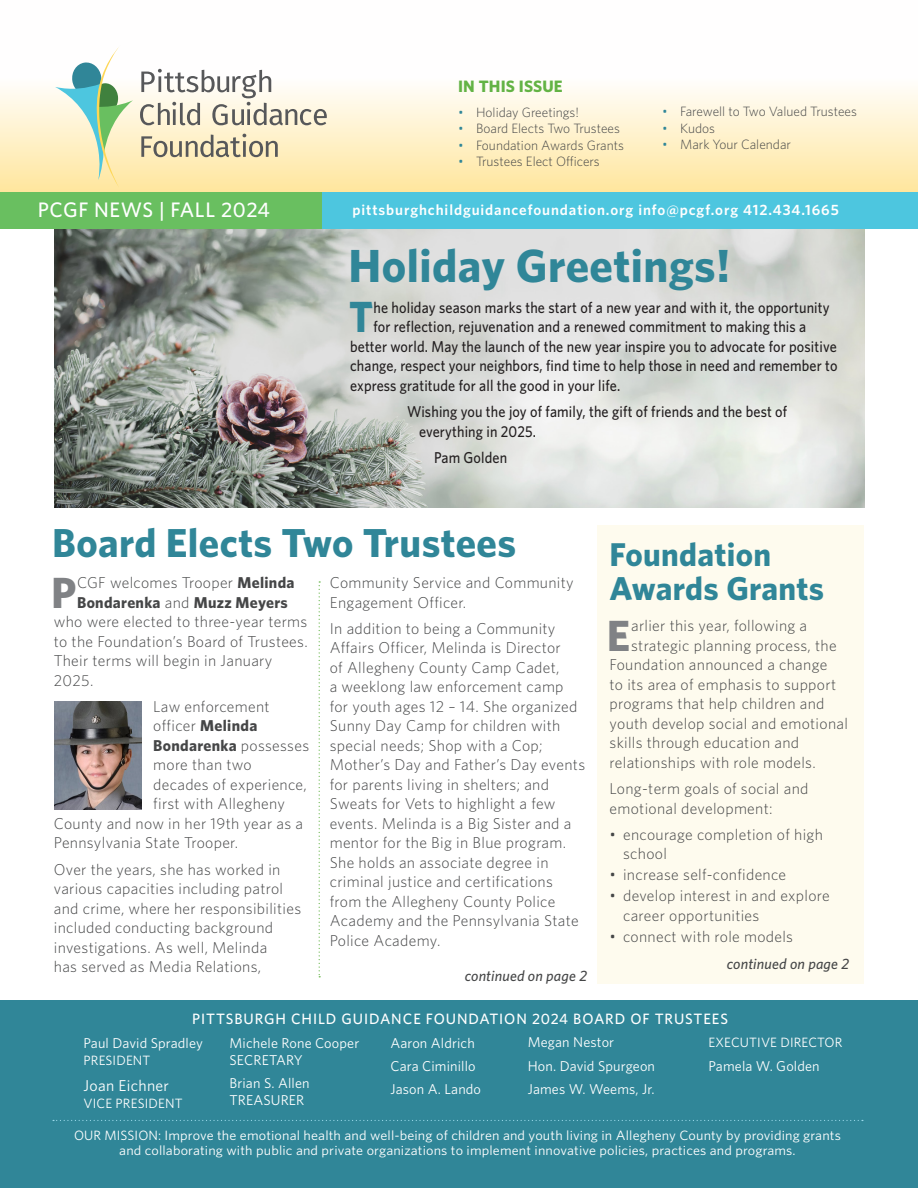
<style>
.page{position:relative;width:918px;height:1188px;background:#fff}
.page>*{position:absolute;margin:0;border:0;box-sizing:border-box;transform-origin:0 0}
.t1{font:700 46.5px "Whitney";letter-spacing:.01em;color:#308698}
.B1_Body_copy{font:700 43.8px "Whitney";color:#808285}
.B1_Body_copy-2{font:700 43.8px "Whitney";color:#308698;scale:.9 1}
.t2{font:700 40.5px "Whitney";letter-spacing:.01em;color:#308698}
.t3{font:700 33px/34.5px "Whitney";letter-spacing:.01em;color:#308698}
.t4{font:500 21px "Whitney";letter-spacing:.03em;color:#fff}
.t5{font:700 16.5px "Whitney";letter-spacing:.01em;color:#63b345}
.B1_Body_copy-3{font:300 15.75px/19.5px "Whitney";letter-spacing:.02em;color:#454647}
.B1_Body_copy-4{font:500 15.75px/19.5px "Whitney";letter-spacing:.01em;color:#231f20;scale:.9 1}
.B1_Body_copy-5{font:700 15.75px "Whitney";letter-spacing:.02em;color:#454647}
.t6{font:15.75px "Whitney";letter-spacing:.02em;color:#fff}
.t7{font:600 15px "Whitney";letter-spacing:.06em;color:#fff}
.t8{font:500 15px "Whitney";letter-spacing:.06em;color:#fff}
.t9{font:italic 500 15px "Whitney";letter-spacing:.01em;color:#454647}
.t10{font:14.25px/16.5px "Whitney";letter-spacing:.01em;color:#fff}
.t11{font:13.5px/15px "Whitney";letter-spacing:.01em;color:#fff;text-align:center}
.t12{font:300 13.5px "Whitney";color:#454647}
.s1{color:#308698}
.s2{font-weight:700}
.s3{font-weight:300}
</style>
<div class="page">
<img style="left:55px;top:229px;width:809px;height:279px">
<svg style="left:0;top:68px;width:918px;height:124px"></svg>
<div style="left:296px;top:192px;width:622px;height:37px;background:#4dc6df"></div>
<div style="left:0;top:192px;width:322px;height:37px;background:#69bf60"></div>
<svg style="left:55px;top:47px;width:78px;height:141px"></svg>
<svg style="left:140px;top:69px;width:187px;height:56px"></svg>
<svg style="left:141px;top:134px;width:137px;height:23px"></svg>
<div style="left:0;top:1000px;width:918px;height:188px;background:#308698"></div>
<div style="left:598px;top:526px;width:266px;height:458px;background:#fefbee"></div>
<svg style="left:53px;top:1120px;width:810px;height:1px"></svg>
<svg style="left:319px;top:581px;width:1px;height:396px"></svg>
<img style="left:54px;top:701px;width:87px;height:108px">
<p class="t5" style="left:458px;top:76px;width:106px">IN THIS ISSUE</p>
<p class="t12" style="left:458px;top:104px;width:122px"><span class="s1">•</span> Holiday Greetings!</p>
<p class="t12" style="left:458px;top:121px;width:163px"><span class="s1">•</span> Board Elects Two Trustees</p>
<p class="t12" style="left:458px;top:137px;width:167px"><span class="s1">•</span> Foundation Awards Grants</p>
<p class="t12" style="left:458px;top:154px;width:143px"><span class="s1">•</span> Trustees Elect Officers</p>
<p class="t12" style="left:662px;top:104px;width:196px"><span class="s1">•</span> Farewell to Two Valued Trustees</p>
<p class="t12" style="left:662px;top:120px;width:54px"><span class="s1">•</span> Kudos</p>
<p class="t12" style="left:662px;top:137px;width:130px"><span class="s1">•</span> Mark Your Calendar</p>
<p class="t4" style="left:38px;top:197px;width:234px">PCGF NEWS | FALL 2024</p>
<p class="t7" style="left:352px;top:201px;width:488px">pittsburghchildguidancefoundation.org info@pcgf.org 412.434.1665</p>
<p class="t1" style="left:349px;top:238px;width:383px">Holiday Greetings!</p>
<p class="B1_Body_copy-2" style="left:349px;top:291px;width:28px">T</p>
<p class="B1_Body_copy-4" style="left:373px;top:297px;width:508px">he holiday season marks the start of a new year and with it, the opportunity</p>
<p class="B1_Body_copy-4" style="left:373px;top:317px;width:482px">for reflection, rejuvenation and a renewed commitment to making this a</p>
<p class="B1_Body_copy-4" style="left:350px;top:336px;width:542px">better world. May the launch of the new year inspire you to advocate for positive</p>
<p class="B1_Body_copy-4" style="left:350px;top:356px;width:543px">change, respect your neighbors, find time to help those in need and remember to</p>
<p class="B1_Body_copy-4" style="left:350px;top:375px;width:302px">express gratitude for all the good in your life.</p>
<p class="B1_Body_copy-4" style="left:419px;top:401px;width:411px;text-indent:-12px">Wishing you the joy of family, the gift of friends and the best of everything in 2025.</p>
<p class="B1_Body_copy-4" style="left:434px;top:447px;width:83px">Pam Golden</p>
<p class="t2" style="left:52px;top:519px;width:466px">Board Elects Two Trustees</p>
<p class="B1_Body_copy" style="left:51px;top:566px;width:27px">P</p>
<p class="B1_Body_copy-3" style="left:77px;top:573px;width:219px">CGF welcomes Trooper <span class="s2">Melinda</span></p>
<p class="B1_Body_copy-5" style="left:77px;top:593px;width:212px">Bondarenka <span class="s3">and</span> Muzz Meyers</p>
<p class="B1_Body_copy-3" style="left:54px;top:612px;width:255px">who were elected to three-year terms</p>
<p class="B1_Body_copy-3" style="left:54px;top:631px;width:255px">to the Foundation’s Board of Trustees.</p>
<p class="B1_Body_copy-3" style="left:54px;top:651px;width:220px">Their terms will begin in January</p>
<p class="B1_Body_copy-3" style="left:54px;top:670px;width:41px">2025.</p>
<p class="B1_Body_copy-3" style="left:153px;top:696px;width:118px">Law enforcement</p>
<p class="B1_Body_copy-3" style="left:153px;top:716px;width:106px">officer <span class="s2">Melinda</span></p>
<p class="B1_Body_copy-5" style="left:153px;top:736px;width:157px">Bondarenka <span class="s3">possesses</span></p>
<p class="B1_Body_copy-3" style="left:153px;top:755px;width:100px">more than two</p>
<p class="B1_Body_copy-3" style="left:153px;top:774px;width:155px">decades of experience,</p>
<p class="B1_Body_copy-3" style="left:153px;top:794px;width:133px">first with Allegheny</p>
<p class="B1_Body_copy-3" style="left:54px;top:813px;width:251px">County and now in her 19th year as a</p>
<p class="B1_Body_copy-3" style="left:54px;top:833px;width:186px">Pennsylvania State Trooper.</p>
<p class="B1_Body_copy-3" style="left:54px;top:859px;width:249px">Over the years, she has worked in various capacities including patrol and crime, where her responsibilities included conducting background investigations. As well, Melinda<br>has served as Media Relations,</p>
<p class="B1_Body_copy-3" style="left:330px;top:573px;width:245px">Community Service and Community<br>Engagement Officer.</p>
<p class="B1_Body_copy-3" style="left:330px;top:618px;width:257px">In addition to being a Community<br>Affairs Officer, Melinda is Director<br>of Allegheny County Camp Cadet,<br>a weeklong law enforcement camp for youth ages 12 – 14. She organized<br>Sunny Day Camp for children with special needs; Shop with a Cop;<br>Mother’s Day and Father’s Day events for parents living in shelters; and<br>Sweats for Vets to highlight a few events. Melinda is a Big Sister and a mentor for the Big in Blue program.<br>She holds an associate degree in criminal justice and certifications from the Allegheny County Police<br>Academy and the Pennsylvania State<br>Police Academy.</p>
<p class="t9" style="left:465px;top:967px;width:124px">continued on page 2</p>
<p class="t3" style="left:610px;top:536px;width:216px">Foundation<br>Awards Grants</p>
<p class="B1_Body_copy" style="left:607px;top:609px;width:25px">E</p>
<p class="B1_Body_copy-3" style="left:631px;top:616px;width:178px">arlier this year, following a</p>
<p class="B1_Body_copy-3" style="left:631px;top:635px;width:207px">strategic planning process, the</p>
<p class="B1_Body_copy-3" style="left:610px;top:655px;width:219px">Foundation announced a change</p>
<p class="B1_Body_copy-3" style="left:610px;top:674px;width:228px">to its area of emphasis to support</p>
<p class="B1_Body_copy-3" style="left:610px;top:694px;width:216px">programs that help children and</p>
<p class="B1_Body_copy-3" style="left:610px;top:713px;width:240px">youth develop social and emotional</p>
<p class="B1_Body_copy-3" style="left:610px;top:733px;width:191px">skills through education and</p>
<p class="B1_Body_copy-3" style="left:610px;top:752px;width:208px">relationships with role models.</p>
<p class="B1_Body_copy-3" style="left:610px;top:779px;width:200px">Long-term goals of social and emotional development:</p>
<p class="B1_Body_copy-3" style="left:623px;top:824px;width:201px;text-indent:-14px">• encourage completion of high school</p>
<p class="B1_Body_copy-3" style="left:610px;top:865px;width:178px">• increase self-confidence</p>
<p class="B1_Body_copy-3" style="left:623px;top:886px;width:208px;text-indent:-14px">• develop interest in and explore career opportunities</p>
<p class="B1_Body_copy-3" style="left:610px;top:926px;width:185px">• connect with role models</p>
<p class="t9" style="left:727px;top:955px;width:124px">continued on page 2</p>
<p class="t8" style="left:192px;top:1010px;width:537px">PITTSBURGH CHILD GUIDANCE FOUNDATION 2024 BOARD OF TRUSTEES</p>
<p class="t10" style="left:84px;top:1035px;width:121px">Paul David Spradley</p>
<p class="t11" style="left:84px;top:1052px;width:68px">PRESIDENT</p>
<p class="t6" style="left:84px;top:1076px;width:87px">Joan Eichner</p>
<p class="t11" style="left:84px;top:1095px;width:100px">VICE PRESIDENT</p>
<p class="t10" style="left:528px;top:1034px;width:88px">Megan Nestor</p>
<p class="t10" style="left:528px;top:1057px;width:129px">Hon. David Spurgeon</p>
<p class="t10" style="left:528px;top:1080px;width:128px">James W. Weems, Jr.</p>
<p class="t10" style="left:390px;top:1034px;width:86px">Aaron Aldrich</p>
<p class="t10" style="left:390px;top:1057px;width:87px">Cara Ciminillo</p>
<p class="t10" style="left:390px;top:1081px;width:92px">Jason A. Lando</p>
<p class="t11" style="left:709px;top:1035px;width:135px">EXECUTIVE DIRECTOR</p>
<p class="t10" style="left:709px;top:1057px;width:113px">Pamela W. Golden</p>
<p class="t10" style="left:230px;top:1035px;width:131px">Michele Rone Cooper<br>SECRETARY</p>
<p class="t10" style="left:230px;top:1075px;width:82px">Brian S. Allen<br>TREASURER</p>
<p class="t11" style="left:74px;top:1128px;width:768px">OUR MISSION: Improve the emotional health and well-being of children and youth living in Allegheny County by providing grants and collaborating with public and private organizations to implement innovative policies, practices and programs.</p>
</div>
